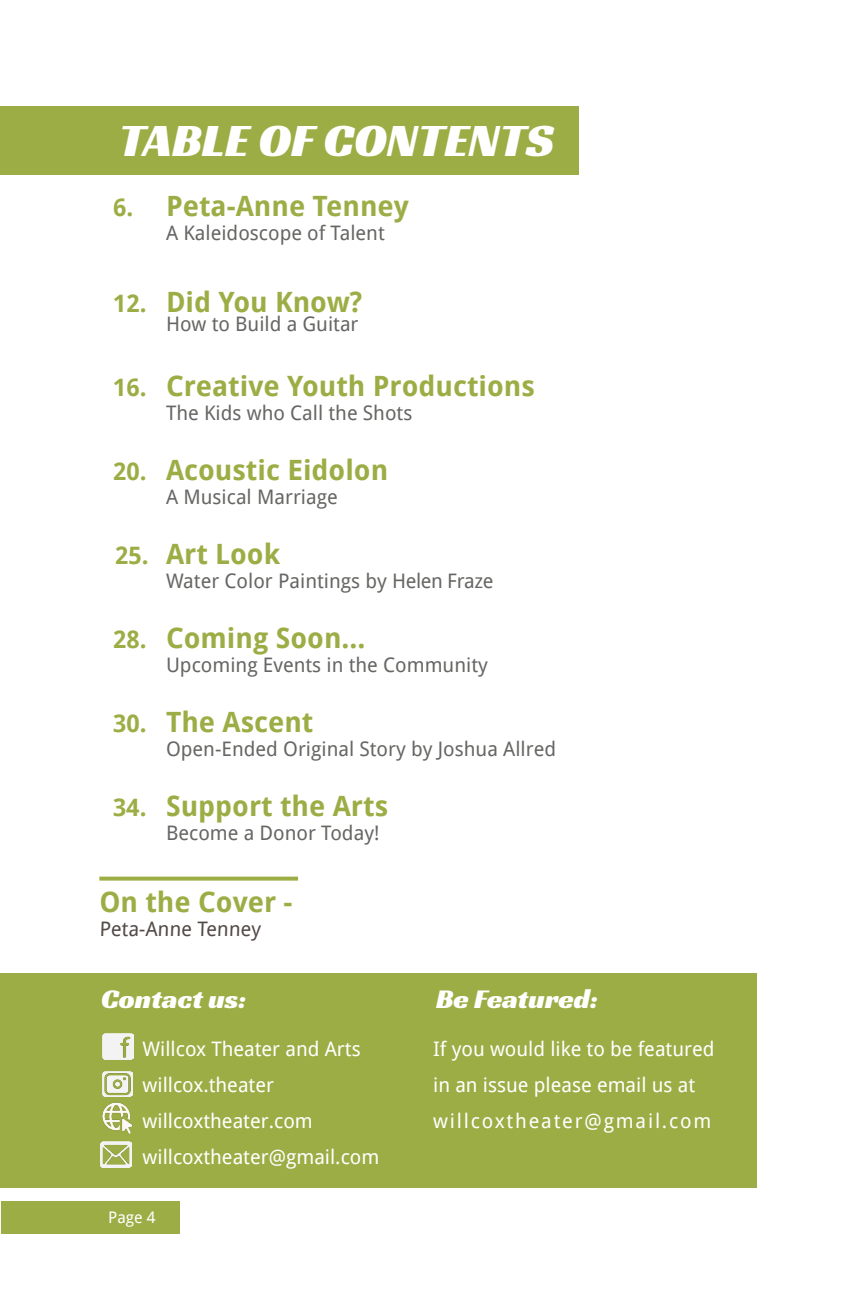
<style>
.page{position:relative;width:864px;height:1296px;background:#fff}
.page>*{position:absolute;margin:0;border:0;box-sizing:border-box;transform-origin:0 0}
.t1{font:48px "Racing Sans One";color:#fff}
.t2{font:700 28px "Droid Sans";color:#9dad45}
.t3{font:28px "Racing Sans One";color:#fff}
.t4{font:700 24px "Droid Sans";color:#9dad45}
.t5{font:20px "Droid Sans";color:#666664}
.t6{font:20px/36px "Droid Sans";color:#fff}
.t7{font:20px "Droid Sans";color:#524a47}
.t8{font:16px "Droid Sans";color:#fff}
</style>
<div class="page">
<div style="left:1px;top:1202px;width:179px;height:32px;background:#9dad45"></div>
<div style="left:0;top:106px;width:579px;height:68px;background:#9dad45"></div>
<div style="left:0;top:973px;width:792px;height:215px;background:#9dad45"></div>
<img style="left:102px;top:1071px;width:30px;height:26px">
<img style="left:102px;top:1034px;width:31px;height:26px">
<img style="left:100px;top:1141px;width:31px;height:26px">
<img style="left:102px;top:1102px;width:31px;height:31px">
<svg style="left:99px;top:877px;width:199px;height:4px"></svg>
<div style="left:757px;top:30px;width:107px;height:1255px;background:#fff"></div>
<p class="t1" style="left:119px;top:109px;width:437px">TABLE OF CONTENTS</p>
<p class="t4" style="left:113px;top:190px;width:22px">6.</p>
<p class="t2" style="left:166px;top:186px;width:244px">Peta-Anne Tenney</p>
<p class="t5" style="left:166px;top:219px;width:220px">A Kaleidoscope of Talent</p>
<p class="t4" style="left:113px;top:286px;width:35px">12.</p>
<p class="t4" style="left:113px;top:370px;width:35px">16.</p>
<p class="t2" style="left:166px;top:282px;width:198px">Did You Know?</p>
<p class="t5" style="left:166px;top:310px;width:194px">How to Build a Guitar</p>
<p class="t2" style="left:166px;top:366px;width:370px">Creative Youth Productions</p>
<p class="t5" style="left:166px;top:399px;width:248px">The Kids who Call the Shots</p>
<p class="t4" style="left:113px;top:454px;width:35px">20.</p>
<p class="t2" style="left:166px;top:450px;width:224px">Acoustic Eidolon</p>
<p class="t5" style="left:166px;top:483px;width:173px">A Musical Marriage</p>
<p class="t4" style="left:115px;top:538px;width:35px">25.</p>
<p class="t2" style="left:166px;top:534px;width:116px">Art Look</p>
<p class="t5" style="left:166px;top:567px;width:329px">Water Color Paintings by Helen Fraze</p>
<p class="t4" style="left:113px;top:622px;width:35px">28.</p>
<p class="t2" style="left:166px;top:618px;width:201px">Coming Soon...</p>
<p class="t5" style="left:166px;top:651px;width:323px">Upcoming Events in the Community</p>
<p class="t4" style="left:113px;top:706px;width:35px">30.</p>
<p class="t2" style="left:166px;top:702px;width:149px">The Ascent</p>
<p class="t5" style="left:166px;top:735px;width:392px">Open-Ended Original Story by Joshua Allred</p>
<p class="t4" style="left:113px;top:790px;width:35px">34.</p>
<p class="t2" style="left:166px;top:786px;width:224px">Support the Arts</p>
<p class="t5" style="left:166px;top:819px;width:215px">Become a Donor Today!</p>
<p class="t2" style="left:99px;top:882px;width:195px">On the Cover -</p>
<p class="t7" style="left:99px;top:915px;width:163px">Peta-Anne Tenney</p>
<p class="t3" style="left:101px;top:981px;width:147px">Contact us:</p>
<p class="t6" style="left:143px;top:1030px;width:220px">Willcox Theater and Arts</p>
<p class="t6" style="left:143px;top:1066px;width:133px">willcox.theater</p>
<p class="t6" style="left:143px;top:1102px;width:172px">willcoxtheater.com</p>
<p class="t6" style="left:143px;top:1138px;width:238px">willcoxtheater@gmail.com</p>
<p class="t8" style="left:108px;top:1206px;width:49px">Page 4</p>
<p class="t3" style="left:436px;top:981px;width:163px">Be Featured:</p>
<p class="t6" style="left:433px;top:1030px;width:283px">If you would like to be featured in an issue please email us at willcoxtheater@gmail.com</p>
</div>
